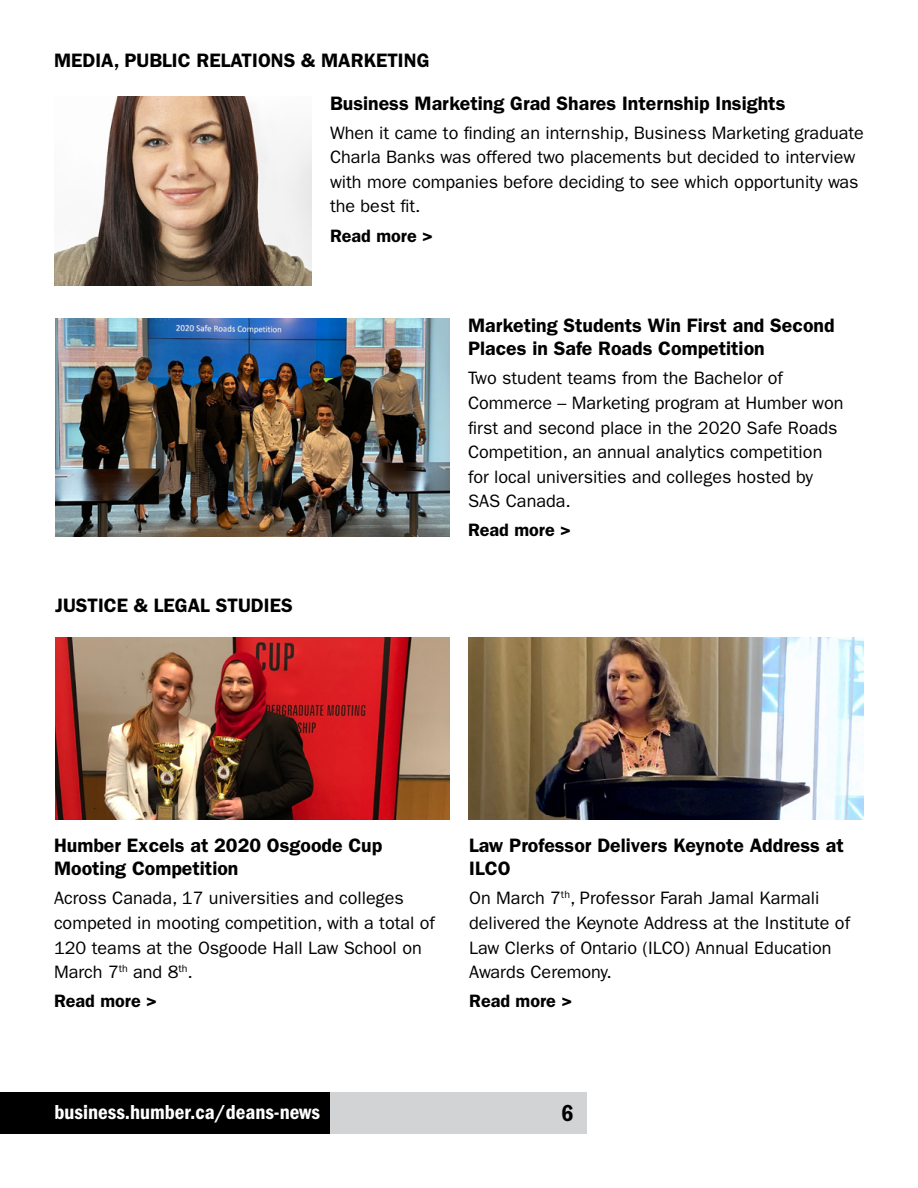
<style>
.page{position:relative;width:918px;height:1188px;background:#fff}
.page>*{position:absolute;margin:0;border:0;box-sizing:border-box;transform-origin:0 0}
.t1{font:24px "ITC Franklin Gothic Std Dm Cd";color:#000}
.t2{font:21px "ITC Franklin Gothic Std Dm Cd";color:#fff}
.t3{font:600 19.5px/23.4px "ITC Franklin Gothic Std";color:#000}
.t4{font:18px/24.6px "ITC Franklin Gothic Std";color:#000}
.t5{font:600 18px "ITC Franklin Gothic Std";color:#000}
</style>
<div class="page">
<img style="left:54px;top:96px;width:258px;height:189px">
<img style="left:55px;top:318px;width:395px;height:218px">
<img style="left:55px;top:638px;width:395px;height:181px">
<img style="left:468px;top:638px;width:396px;height:181px">
<div style="left:266px;top:1093px;width:321px;height:41px;background:#d1d3d4"></div>
<div style="left:0;top:1093px;width:330px;height:41px;background:#000"></div>
<p class="t3" style="left:54px;top:49px;width:377px">MEDIA, PUBLIC RELATIONS &amp; MARKETING</p>
<p class="t3" style="left:330px;top:91px;width:457px">Business Marketing Grad Shares Internship Insights</p>
<p class="t4" style="left:330px;top:120px;width:536px">When it came to finding an internship, Business Marketing graduate Charla Banks was offered two placements but decided to interview with more companies before deciding to see which opportunity was the best fit.</p>
<p class="t5" style="left:330px;top:225px;width:104px">Read more &gt;</p>
<p class="t3" style="left:55px;top:594px;width:239px">JUSTICE &amp; LEGAL STUDIES</p>
<p class="t3" style="left:468px;top:313px;width:368px">Marketing Students Win First and Second<br>Places in Safe Roads Competition</p>
<p class="t4" style="left:468px;top:366px;width:377px">Two student teams from the Bachelor of Commerce – Marketing program at Humber won first and second place in the 2020 Safe Roads Competition, an annual analytics competition for local universities and colleges hosted by SAS Canada.</p>
<p class="t5" style="left:468px;top:520px;width:104px">Read more &gt;</p>
<p class="t3" style="left:54px;top:834px;width:330px">Humber Excels at 2020 Osgoode Cup<br>Mooting Competition</p>
<p class="t4" style="left:54px;top:886px;width:383px">Across Canada, 17 universities and colleges competed in mooting competition, with a total of 120 teams at the Osgoode Hall Law School on March 7<sup>th</sup> and 8<sup>th</sup>.</p>
<p class="t5" style="left:54px;top:990px;width:104px">Read more &gt;</p>
<p class="t3" style="left:469px;top:834px;width:376px">Law Professor Delivers Keynote Address at<br>ILCO</p>
<p class="t4" style="left:469px;top:886px;width:382px">On March 7<sup>th</sup>, Professor Farah Jamal Karmali delivered the Keynote Address at the Institute of Law Clerks of Ontario (ILCO) Annual Education Awards Ceremony.</p>
<p class="t5" style="left:469px;top:990px;width:104px">Read more &gt;</p>
<p class="t2" style="left:55px;top:1100px;width:267px">business.humber.ca/deans-news</p>
<p class="t1" style="left:561px;top:1100px;width:14px">6</p>
</div>
